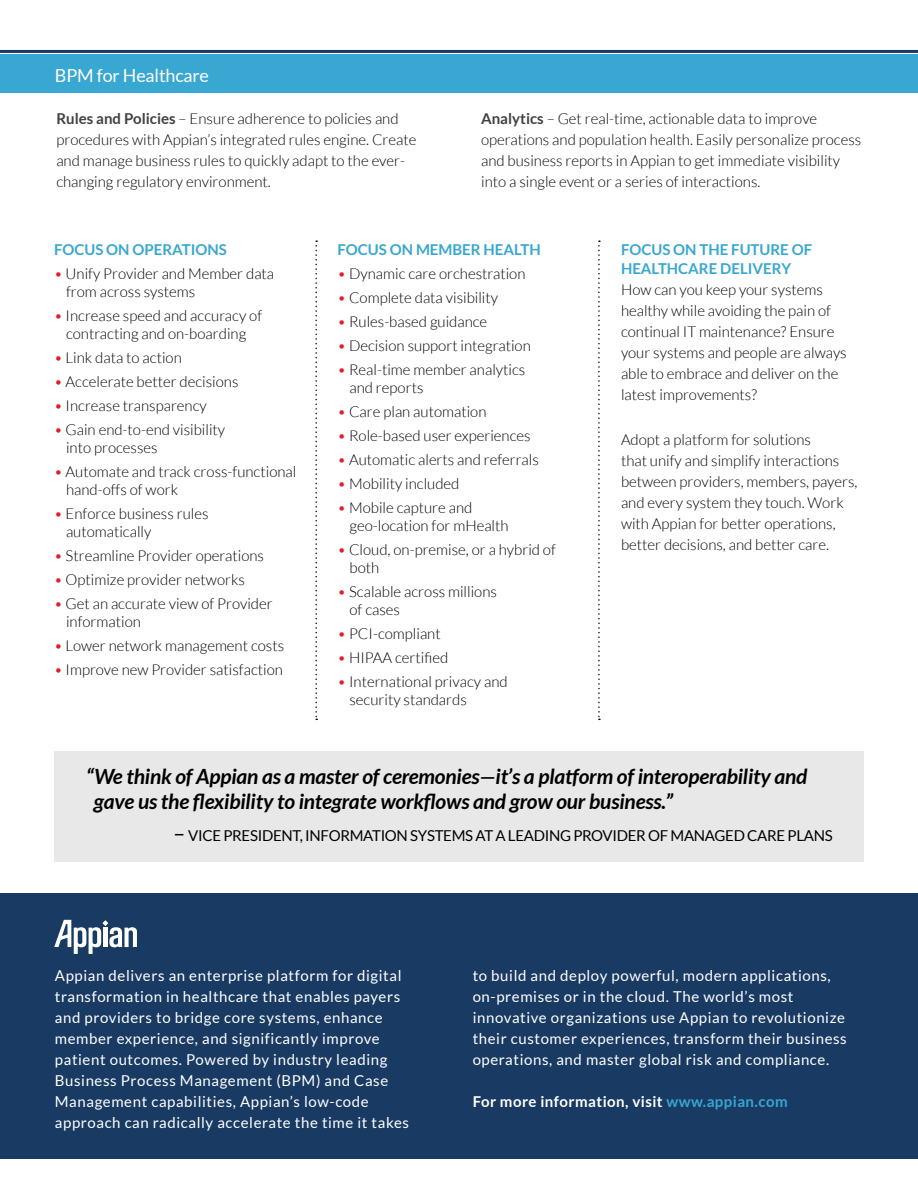
<style>
.page{position:relative;width:918px;height:1188px;background:#fff}
.page>*{position:absolute;margin:0;border:0;box-sizing:border-box;transform-origin:0 0}
.t1{font:italic 700 21px/25.5px "Lato";letter-spacing:-.01em;color:#000}
.t2{font:18px "Lato";letter-spacing:-.01em;color:#fff}
.t3{font:300 15px/21px "Lato";color:#000}
.t4{font:15px/21px "Lato";letter-spacing:.04em;color:#fff}
.t5{font:700 15px/19.5px "Lato";color:#38a7d1}
.t6{font:15px "Lato";letter-spacing:-.02em;color:#000}
.t7{font:700 15px "Lato";letter-spacing:.03em;color:#fff}
.s1{font-weight:700;color:#414042}
.s2{color:#e11e28}
.s3{font-size:21px}
.s4{color:#38a7d1}
</style>
<div class="page">
<div style="left:0;top:54px;width:918px;height:39px;background:#38a7d1"></div>
<hr style="left:0;top:50px;width:918px;height:3px;background:#183a63">
<div style="left:0;top:893px;width:918px;height:266px;background:#183a63"></div>
<svg style="left:54px;top:920px;width:83px;height:34px"></svg>
<svg style="left:315px;top:240px;width:2px;height:480px"></svg>
<svg style="left:598px;top:240px;width:2px;height:480px"></svg>
<div style="left:55px;top:752px;width:809px;height:110px;background:#e7e8e7"></div>
<p class="t2" style="left:55px;top:66px;width:156px">BPM for Healthcare</p>
<p class="t3" style="left:56px;top:108px;width:362px"><span class="s1">Rules and Policies</span> – Ensure adherence to policies and procedures with Appian’s integrated rules engine. Create and manage business rules to quickly adapt to the ever&shy;changing regulatory environment.</p>
<p class="t3" style="left:481px;top:108px;width:382px"><span class="s1">Analytics</span> – Get real-time, actionable data to improve operations and population health. Easily personalize process and business reports in Appian to get immediate visibility into a single event or a series of interactions.</p>
<p class="t5" style="left:54px;top:239px;width:174px">FOCUS ON OPERATIONS</p>
<p class="t3" style="left:66px;top:264px;width:210px;line-height:18px;text-indent:-12px"><span class="s2">•</span> Unify Provider and Member data from across systems</p>
<p class="t3" style="left:54px;top:306px;width:210px;line-height:18px;text-align:center"><span class="s2">•</span> Increase speed and accuracy of contracting and on-boarding</p>
<p class="t3" style="left:54px;top:347px;width:129px"><span class="s2">•</span> Link data to action</p>
<p class="t3" style="left:54px;top:371px;width:186px"><span class="s2">•</span> Accelerate better decisions</p>
<p class="t3" style="left:54px;top:395px;width:154px"><span class="s2">•</span> Increase transparency</p>
<p class="t3" style="left:66px;top:420px;width:161px;line-height:18px;text-indent:-12px"><span class="s2">•</span> Gain end-to-end visibility into processes</p>
<p class="t3" style="left:66px;top:462px;width:232px;line-height:18px;text-indent:-12px"><span class="s2">•</span> Automate and track cross-functional hand-offs of work</p>
<p class="t3" style="left:66px;top:504px;width:144px;line-height:18px;text-indent:-12px"><span class="s2">•</span> Enforce business rules automatically</p>
<p class="t3" style="left:54px;top:545px;width:212px"><span class="s2">•</span> Streamline Provider operations</p>
<p class="t3" style="left:54px;top:569px;width:192px"><span class="s2">•</span> Optimize provider networks</p>
<p class="t3" style="left:66px;top:594px;width:208px;line-height:18px;text-indent:-12px"><span class="s2">•</span> Get an accurate view of Provider information</p>
<p class="t3" style="left:54px;top:635px;width:232px"><span class="s2">•</span> Lower network management costs</p>
<p class="t3" style="left:54px;top:659px;width:230px"><span class="s2">•</span> Improve new Provider satisfaction</p>
<p class="t5" style="left:338px;top:239px;width:205px">FOCUS ON MEMBER HEALTH</p>
<p class="t3" style="left:338px;top:263px;width:190px"><span class="s2">•</span> Dynamic care orchestration</p>
<p class="t3" style="left:338px;top:287px;width:162px"><span class="s2">•</span> Complete data visibility</p>
<p class="t3" style="left:338px;top:311px;width:151px"><span class="s2">•</span> Rules-based guidance</p>
<p class="t3" style="left:338px;top:335px;width:195px"><span class="s2">•</span> Decision support integration</p>
<p class="t3" style="left:350px;top:360px;width:177px;line-height:18px;text-indent:-12px"><span class="s2">•</span> Real-time member analytics and reports</p>
<p class="t3" style="left:338px;top:401px;width:151px"><span class="s2">•</span> Care plan automation</p>
<p class="t3" style="left:338px;top:425px;width:195px"><span class="s2">•</span> Role-based user experiences</p>
<p class="t3" style="left:338px;top:449px;width:203px"><span class="s2">•</span> Automatic alerts and referrals</p>
<p class="t3" style="left:338px;top:473px;width:123px"><span class="s2">•</span> Mobility included</p>
<p class="t3" style="left:350px;top:498px;width:161px;line-height:18px;text-indent:-12px"><span class="s2">•</span> Mobile capture and geo-location for mHealth</p>
<p class="t3" style="left:350px;top:540px;width:208px;line-height:18px;text-indent:-12px"><span class="s2">•</span> Cloud, on-premise, or a hybrid of both</p>
<p class="t3" style="left:350px;top:582px;width:149px;line-height:18px;text-indent:-12px"><span class="s2">•</span> Scalable across millions of cases</p>
<p class="t3" style="left:338px;top:623px;width:105px"><span class="s2">•</span> PCI-compliant</p>
<p class="t3" style="left:338px;top:647px;width:112px"><span class="s2">•</span> HIPAA certified</p>
<p class="t3" style="left:350px;top:672px;width:160px;line-height:18px;text-indent:-12px"><span class="s2">•</span> International privacy and security standards</p>
<p class="t5" style="left:621px;top:239px;width:193px">FOCUS ON THE FUTURE OF<br>HEALTHCARE DELIVERY</p>
<p class="t3" style="left:621px;top:279px;width:227px">How can you keep your systems healthy while avoiding the pain of continual IT maintenance? Ensure your systems and people are always able to embrace and deliver on the latest improvements?</p>
<p class="t3" style="left:621px;top:429px;width:238px">Adopt a platform for solutions<br>that unify and simplify interactions between providers, members, payers, and every system they touch. Work with Appian for better operations, better decisions, and better care.</p>
<h1 class="t1" style="left:94px;top:764px;width:715px;text-indent:-8px">“We think of Appian as a master of ceremonies—it’s a platform of interoperability and gave us the flexibility to integrate workflows and grow our business.”</h1>
<p class="t6" style="left:173px;top:828px;width:661px"><span class="s3">–</span> VICE PRESIDENT, INFORMATION SYSTEMS AT A LEADING PROVIDER OF MANAGED CARE PLANS</p>
<p class="t4" style="left:55px;top:965px;width:356px">Appian delivers an enterprise platform for digital transformation in healthcare that enables payers and providers to bridge core systems, enhance member experience, and significantly improve patient outcomes. Powered by industry leading Business Process Management (BPM) and Case Management capabilities, Appian’s low-code approach can radically accelerate the time it takes</p>
<p class="t4" style="left:473px;top:965px;width:376px">to build and deploy powerful, modern applications, on-premises or in the cloud. The world’s most innovative organizations use Appian to revolutionize their customer experiences, transform their business operations, and master global risk and compliance.</p>
<p class="t7" style="left:473px;top:1093px;width:316px">For more information, visit <span class="s4">www.appian.com</span></p>
</div>
